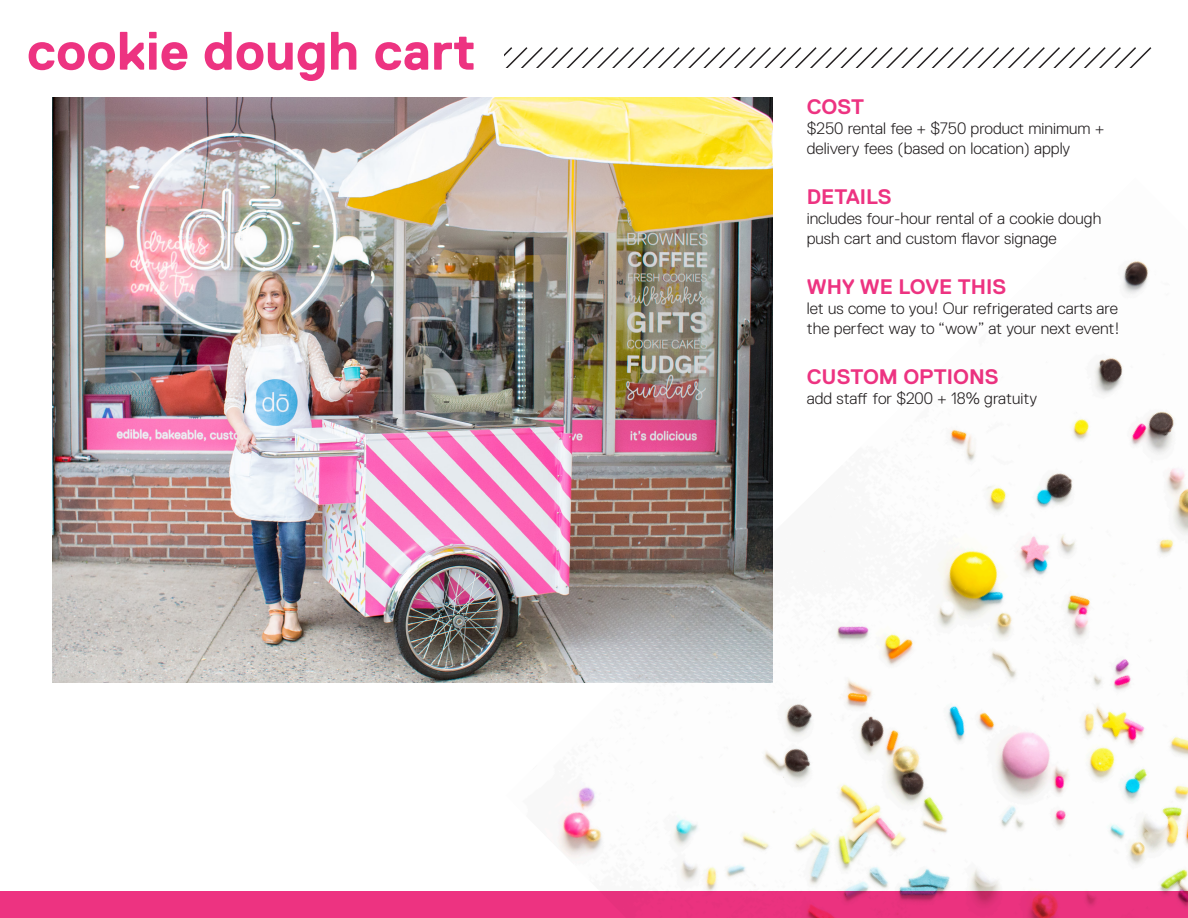
<style>
.page{position:relative;width:1188px;height:918px;background:#fff}
.page>*{position:absolute;margin:0;border:0;box-sizing:border-box;transform-origin:0 0}
.t1{font:700 54px "Replica";color:#ed3381}
.t2{font:700 21px "Replica";color:#ed3381}
.t3{font:300 16.5px/19.8px "Replica";color:#231f20}
</style>
<div class="page">
<div style="left:0;top:891px;width:1188px;height:27px;background:#ed3381"></div>
<svg style="left:504px;top:48px;width:648px;height:19px"></svg>
<img style="left:53px;top:98px;width:719px;height:585px">
<img style="left:506px;top:177px;width:682px;height:741px">
<p class="t1" style="left:27px;top:21px;width:450px">cookie dough cart</p>
<p class="t2" style="left:807px;top:95px;width:59px">COST</p>
<p class="t3" style="left:807px;top:118px;width:299px">$250 rental fee + $750 product minimum +</p>
<p class="t3" style="left:807px;top:138px;width:265px">delivery fees (based on location) apply</p>
<p class="t2" style="left:807px;top:185px;width:86px">DETAILS</p>
<p class="t3" style="left:807px;top:208px;width:296px">includes four-hour rental of a cookie dough push cart and custom flavor signage</p>
<p class="t2" style="left:807px;top:275px;width:201px">WHY WE LOVE THIS</p>
<p class="t3" style="left:807px;top:298px;width:315px">let us come to you! Our refrigerated carts are the perfect way to “wow” at your next event!</p>
<p class="t2" style="left:807px;top:365px;width:193px">CUSTOM OPTIONS</p>
<p class="t3" style="left:807px;top:388px;width:232px">add staff for $200 + 18% gratuity</p>
</div>
